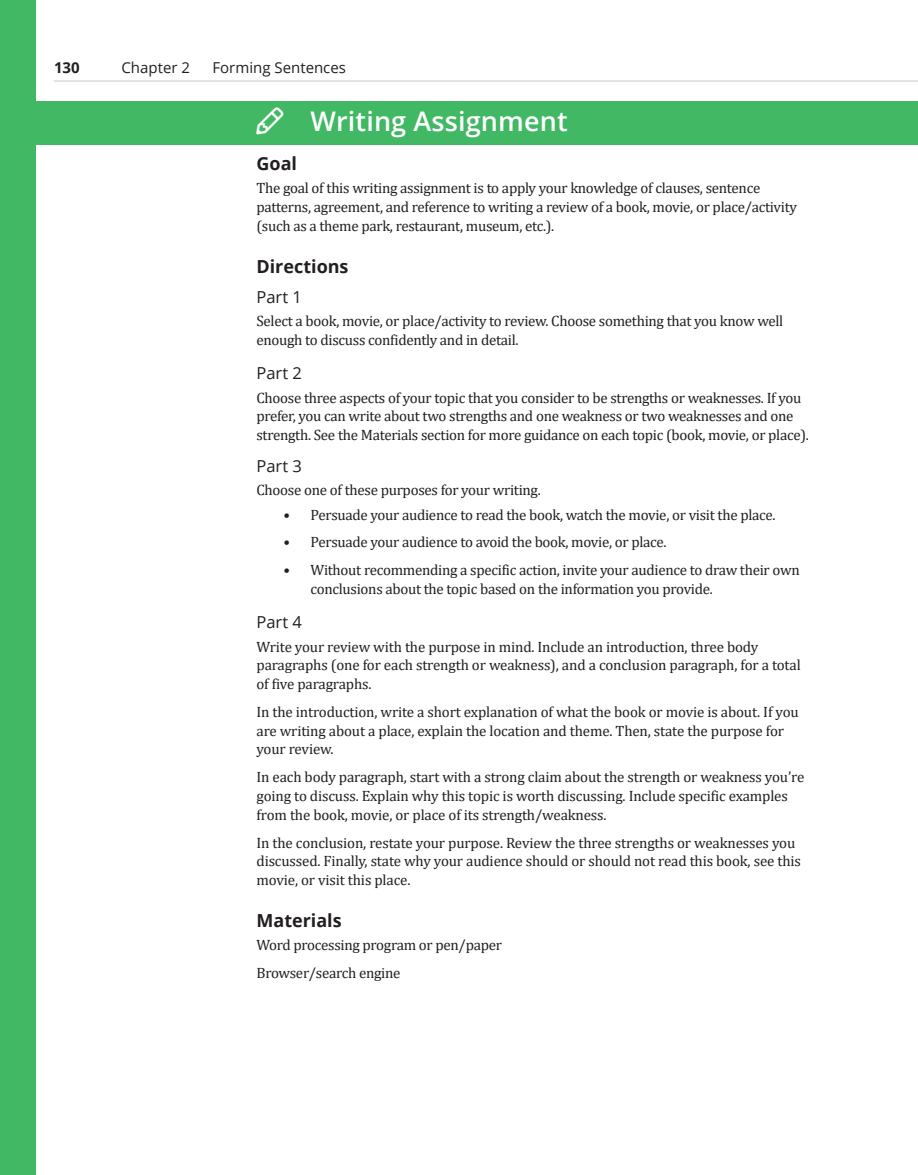
<style>
.page{position:relative;width:918px;height:1175px;background:#fff}
.page>*{position:absolute;margin:0;border:0;box-sizing:border-box;transform-origin:0 0}
.t1{font:600 27px "Open Sans";letter-spacing:.005em;color:#fff}
.h3_-_Heading_Level_3{font:700 18px "Open Sans";color:#231f20}
.h4_-_Heading_Level_4{font:16.5px "Open Sans";color:#231f20}
.p_-_Body_Text{font:15px/18.8px "Cambria";letter-spacing:-.02em;color:#231f20}
.t2{font:15px "Open Sans";color:#231f20}
.t3{font:700 15px "Open Sans";color:#231f20}
</style>
<div class="page">
<div style="left:0;top:0;width:36px;height:1174px;background:#41b863"></div>
<div style="left:36px;top:101px;width:882px;height:44px;background:#41b863"></div>
<hr style="left:54px;top:81px;width:864px;height:1px;background:#c7c8ca">
<p class="t3" style="left:54px;top:57px;width:27px">130</p>
<p class="t2" style="left:122px;top:58px;width:70px">Chapter 2</p>
<p class="t2" style="left:213px;top:58px;width:135px">Forming Sentences</p>
<p class="t1" style="left:310px;top:103px;width:259px">Writing Assignment</p>
<h3 class="h3_-_Heading_Level_3" style="left:256px;top:151px;width:42px">Goal</h3>
<p class="p_-_Body_Text" style="left:256px;top:179px;width:542px">The goal of this writing assignment is to apply your knowledge of clauses, sentence patterns, agreement, and reference to writing a review of a book, movie, or place/activity (such as a theme park, restaurant, museum, etc.).</p>
<h3 class="h3_-_Heading_Level_3" style="left:256px;top:253px;width:94px">Directions</h3>
<h4 class="h4_-_Heading_Level_4" style="left:256px;top:285px;width:47px">Part 1</h4>
<p class="p_-_Body_Text" style="left:256px;top:311px;width:528px">Select a book, movie, or place/activity to review. Choose something that you know well enough to discuss confidently and in detail.</p>
<h4 class="h4_-_Heading_Level_4" style="left:256px;top:362px;width:47px">Part 2</h4>
<p class="p_-_Body_Text" style="left:256px;top:388px;width:554px">Choose three aspects of your topic that you consider to be strengths or weaknesses. If you prefer, you can write about two strengths and one weakness or two weaknesses and one strength. See the Materials section for more guidance on each topic (book, movie, or place).</p>
<h4 class="h4_-_Heading_Level_4" style="left:256px;top:454px;width:47px">Part 3</h4>
<p class="p_-_Body_Text" style="left:256px;top:480px;width:286px">Choose one of these purposes for your writing.</p>
<p class="p_-_Body_Text" style="left:284px;top:505px;width:494px">• Persuade your audience to read the book, watch the movie, or visit the place.</p>
<p class="p_-_Body_Text" style="left:284px;top:533px;width:385px">• Persuade your audience to avoid the book, movie, or place.</p>
<p class="p_-_Body_Text" style="left:310px;top:560px;width:491px;text-indent:-27px">• Without recommending a specific action, invite your audience to draw their own conclusions about the topic based on the information you provide.</p>
<h4 class="h4_-_Heading_Level_4" style="left:256px;top:611px;width:47px">Part 4</h4>
<p class="p_-_Body_Text" style="left:256px;top:637px;width:546px">Write your review with the purpose in mind. Include an introduction, three body paragraphs (one for each strength or weakness), and a conclusion paragraph, for a total of five paragraphs.</p>
<p class="p_-_Body_Text" style="left:256px;top:702px;width:544px">In the introduction, write a short explanation of what the book or movie is about. If you are writing about a place, explain the location and theme. Then, state the purpose for your review.</p>
<p class="p_-_Body_Text" style="left:256px;top:767px;width:549px">In each body paragraph, start with a strong claim about the strength or weakness you’re going to discuss. Explain why this topic is worth discussing. Include specific examples from the book, movie, or place of its strength/weakness.</p>
<p class="p_-_Body_Text" style="left:256px;top:833px;width:546px">In the conclusion, restate your purpose. Review the three strengths or weaknesses you discussed. Finally, state why your audience should or should not read this book, see this movie, or visit this place.</p>
<h3 class="h3_-_Heading_Level_3" style="left:256px;top:907px;width:87px">Materials</h3>
<p class="p_-_Body_Text" style="left:256px;top:935px;width:247px">Word processing program or pen/paper</p>
<p class="p_-_Body_Text" style="left:256px;top:963px;width:146px">Browser/search engine</p>
</div>
